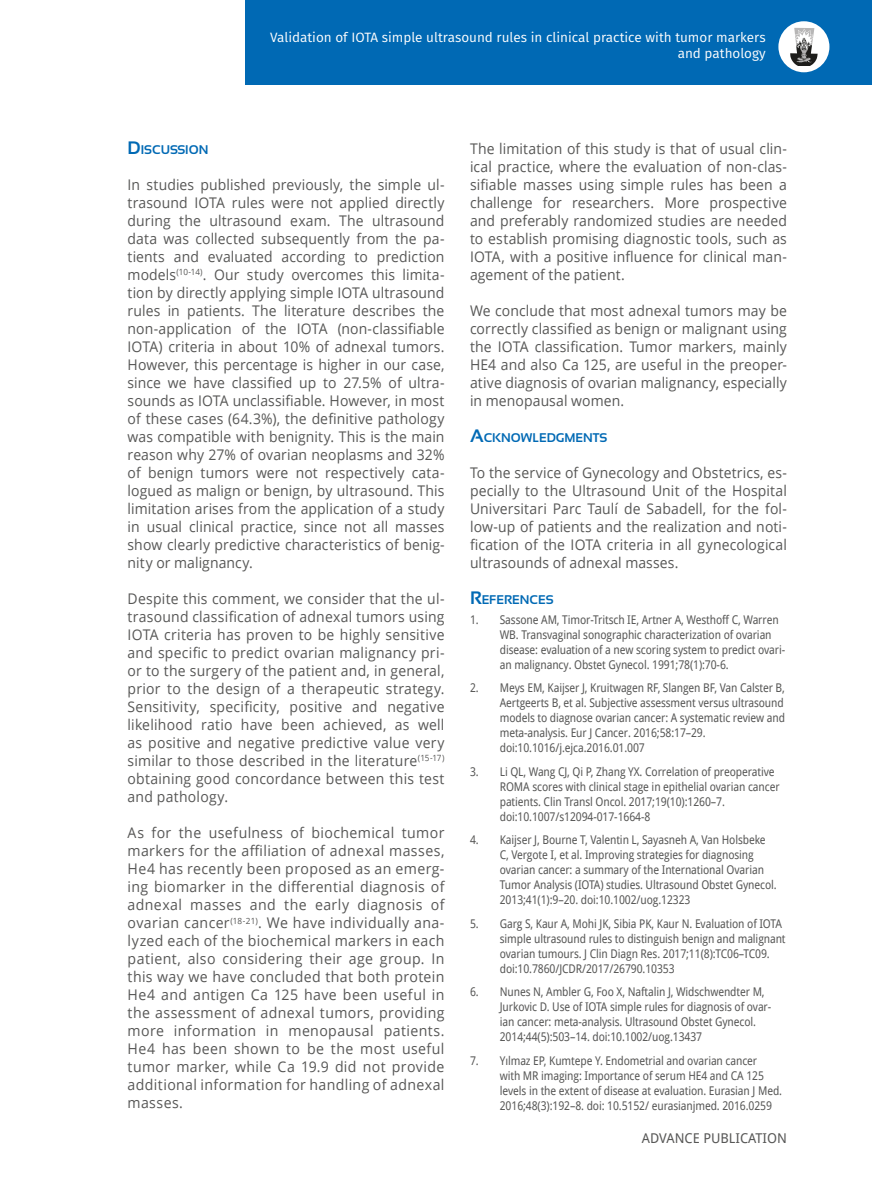
<style>
.page{position:relative;width:872px;height:1191px;background:#fff}
.page>*{position:absolute;margin:0;border:0;box-sizing:border-box;transform-origin:0 0}
.t1{font:14.7px/18px "Open Sans";letter-spacing:.01em;color:#575756;text-align:justify;scale:.95 1}
.t2{font:14.7px/18px "Open Sans";letter-spacing:.01em;color:#575756;text-align:justify;scale:.96 1}
.t3{font:13.5px/16.2px "Fira Sans";color:#fff;text-align:right}
.t4{font:13.5px "Droid Sans";color:#575756}
.t5{font:700 12.6px "Sansation";color:#0069b4}
.t6{font:12px/15px "Droid Sans";letter-spacing:-.01em;color:#575756;scale:.9 1}
.s1{font-size:18px}
</style>
<div class="page">
<div style="left:246px;top:0;width:626px;height:85px;background:#0069b4"></div>
<div style="left:778px;top:21px;width:51px;height:51px;background:#fff;border-radius:50%"></div>
<svg style="left:790px;top:28px;width:28px;height:38px"></svg>
<p class="t3" style="left:270px;top:29px;width:497px">Validation of IOTA simple ultrasound rules in clinical practice with tumor markers and pathology</p>
<p class="t5" style="left:128px;top:143px;width:82px"><span class="s1">D</span>ISCUSSION</p>
<p class="t1" style="left:128px;top:175px;width:335px">In studies published previously, the simple ul&shy;trasound IOTA rules were not applied directly during the ultrasound exam. The ultrasound data was collected subsequently from the pa&shy;tients and evaluated according to prediction models<sup>(10-14)</sup>. Our study overcomes this limita&shy;tion by directly applying simple IOTA ultrasound rules in patients. The literature describes the non-application of the IOTA (non-classifiable IOTA) criteria in about 10% of adnexal tumors.<br>However, this percentage is higher in our case, since we have classified up to 27.5% of ultra&shy;sounds as IOTA unclassifiable. However, in most of these cases (64.3%), the definitive pathology was compatible with benignity. This is the main reason why 27% of ovarian neoplasms and 32% of benign tumors were not respectively cata&shy;logued as malign or benign, by ultrasound. This limitation arises from the application of a study in usual clinical practice, since not all masses show clearly predictive characteristics of benig&shy;nity or malignancy.</p>
<p class="t1" style="left:128px;top:589px;width:335px">Despite this comment, we consider that the ul&shy;trasound classification of adnexal tumors using IOTA criteria has proven to be highly sensitive and specific to predict ovarian malignancy pri&shy;or to the surgery of the patient and, in general, prior to the design of a therapeutic strategy.<br>Sensitivity, specificity, positive and negative likelihood ratio have been achieved, as well as positive and negative predictive value very similar to those described in the literature<sup>(15-17) </sup>obtaining good concordance between this test and pathology.</p>
<p class="t2" style="left:128px;top:823px;width:331px">As for the usefulness of biochemical tumor markers for the affiliation of adnexal masses, He4 has recently been proposed as an emerg&shy;ing biomarker in the differential diagnosis of adnexal masses and the early diagnosis of ovarian cancer<sup>(18-21)</sup>. We have individually ana&shy;lyzed each of the biochemical markers in each patient, also considering their age group. In this way we have concluded that both protein He4 and antigen Ca 125 have been useful in the assessment of adnexal tumors, providing more information in menopausal patients.<br>He4 has been shown to be the most useful tumor marker, while Ca 19.9 did not provide additional information for handling of adnexal masses.</p>
<p class="t1" style="left:470px;top:139px;width:335px">The limitation of this study is that of usual clin&shy;ical practice, where the evaluation of non-clas&shy;sifiable masses using simple rules has been a challenge for researchers. More prospective and preferably randomized studies are needed to establish promising diagnostic tools, such as IOTA, with a positive influence for clinical man&shy;agement of the patient.</p>
<p class="t1" style="left:470px;top:301px;width:335px">We conclude that most adnexal tumors may be correctly classified as benign or malignant using the IOTA classification. Tumor markers, mainly HE4 and also Ca 125, are useful in the preoper&shy;ative diagnosis of ovarian malignancy, especially in menopausal women.</p>
<p class="t5" style="left:470px;top:431px;width:139px"><span class="s1">A</span>CKNOWLEDGMENTS</p>
<p class="t1" style="left:470px;top:463px;width:335px">To the service of Gynecology and Obstetrics, es&shy;pecially to the Ultrasound Unit of the Hospital Universitari Parc Taulí de Sabadell, for the fol&shy;low-up of patients and the realization and noti&shy;fication of the IOTA criteria in all gynecological ultrasounds of adnexal masses.</p>
<p class="t5" style="left:470px;top:593px;width:85px"><span class="s1">R</span>EFERENCES</p>
<p class="t6" style="left:500px;top:611px;width:318px;text-indent:-30px">1. Sassone AM, Timor-Tritsch IE, Artner A, Westhoff C, Warren WB. Transvaginal sonographic characterization of ovarian disease: evaluation of a new scoring system to predict ovari&shy;an malignancy. Obstet Gynecol. 1991;78(1):70-6.</p>
<p class="t6" style="left:500px;top:680px;width:318px;text-indent:-30px">2. Meys EM, Kaijser J, Kruitwagen RF, Slangen BF, Van Calster B, Aertgeerts B, et al. Subjective assessment versus ultrasound models to diagnose ovarian cancer: A systematic review and meta-analysis. Eur J Cancer. 2016;58:17–29. doi:10.1016/j.ejca.2016.01.007</p>
<p class="t6" style="left:500px;top:763px;width:312px;text-indent:-30px">3. Li QL, Wang CJ, Qi P, Zhang YX. Correlation of preoperative ROMA scores with clinical stage in epithelial ovarian cancer patients. Clin Transl Oncol. 2017;19(10):1260–7. doi:10.1007/s12094-017-1664-8</p>
<p class="t6" style="left:500px;top:832px;width:309px;text-indent:-30px">4. Kaijser J, Bourne T, Valentin L, Sayasneh A, Van Holsbeke C, Vergote I, et al. Improving strategies for diagnosing ovarian cancer: a summary of the International Ovarian Tumor Analysis (IOTA) studies. Ultrasound Obstet Gynecol.<br>2013;41(1):9–20. doi:10.1002/uog.12323</p>
<p class="t6" style="left:500px;top:915px;width:319px;text-indent:-30px">5. Garg S, Kaur A, Mohi JK, Sibia PK, Kaur N. Evaluation of IOTA simple ultrasound rules to distinguish benign and malignant ovarian tumours. J Clin Diagn Res. 2017;11(8):TC06–TC09. doi:10.7860/JCDR/2017/26790.10353</p>
<p class="t6" style="left:500px;top:984px;width:303px;text-indent:-30px">6. Nunes N, Ambler G, Foo X, Naftalin J, Widschwendter M, Jurkovic D. Use of IOTA simple rules for diagnosis of ovar&shy;ian cancer: meta-analysis. Ultrasound Obstet Gynecol.<br>2014;44(5):503–14. doi:10.1002/uog.13437</p>
<p class="t6" style="left:500px;top:1052px;width:315px;text-indent:-30px">7. Yılmaz EP, Kumtepe Y. Endometrial and ovarian cancer<br>with MR imaging: Importance of serum HE4 and CA 125 levels in the extent of disease at evaluation. Eurasian J Med.<br>2016;48(3):192–8. doi: 10.5152/ eurasianjmed. 2016.0259</p>
<p class="t4" style="left:642px;top:1128px;width:146px">ADVANCE PUBLICATION</p>
</div>
